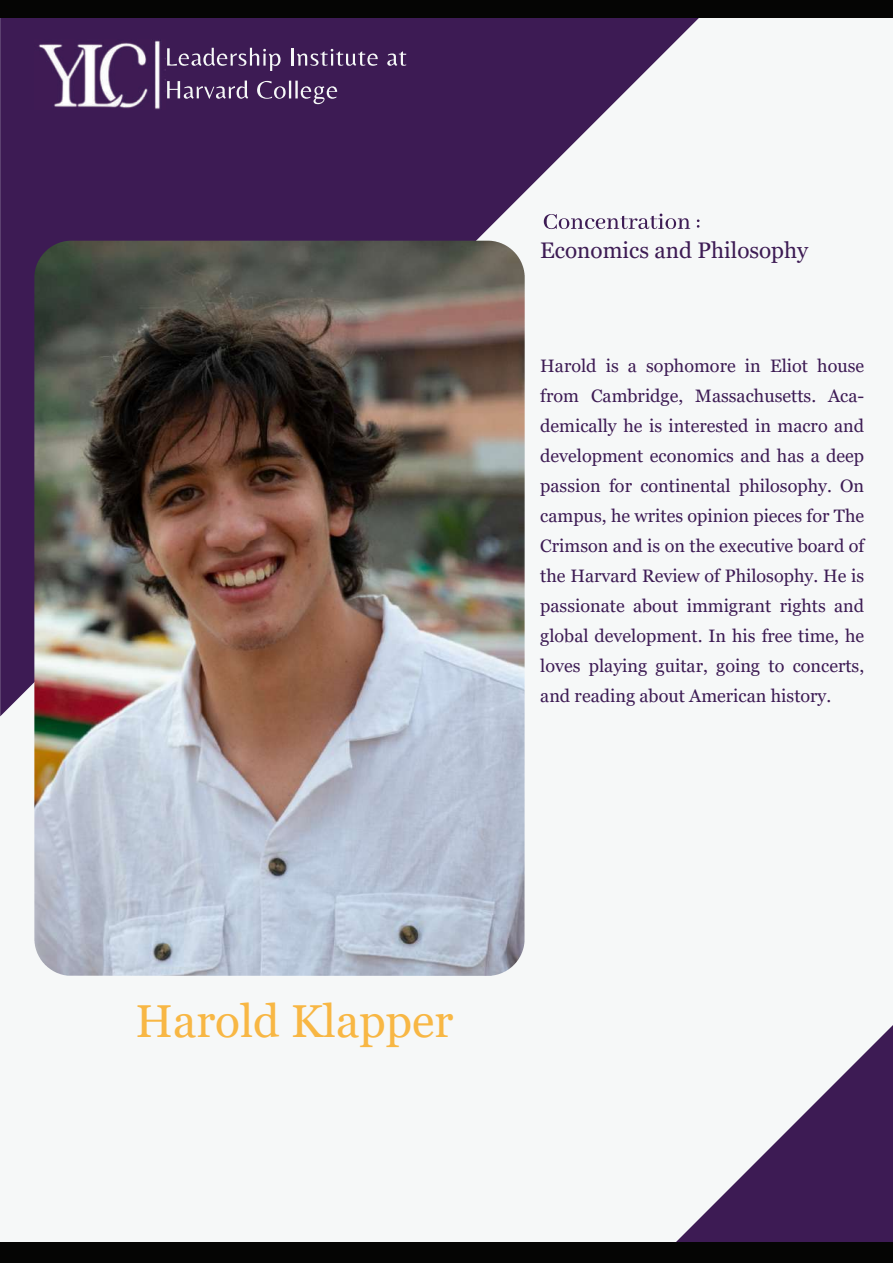
<style>
.page{position:relative;width:893px;height:1263px;background:#f6f8f8}
.page>*{position:absolute;margin:0;border:0;box-sizing:border-box;transform-origin:0 0}
.t1{font:46.2px "Georgia";color:#f8b744}
.t2{font:22.5px "Georgia";color:#3d1b54}
.t3{font:18px/30px "Georgia";color:#3d1b54;text-align:justify}
</style>
<div class="page">
<svg style="left:0;top:17px;width:717px;height:699px;fill:#3d1b54"></svg>
<div style="left:0;top:0;width:893px;height:17px;background:#050504"></div>
<img style="left:34px;top:241px;width:491px;height:735px">
<svg style="left:544px;top:214px;width:146px;height:15px"></svg>
<svg style="left:697px;top:219px;width:3px;height:9px"></svg>
<svg style="left:676px;top:1025px;width:217px;height:217px"></svg>
<div style="left:0;top:1242px;width:893px;height:21px;background:#050504"></div>
<img style="left:34px;top:39px;width:131px;height:71px">
<svg style="left:167px;top:48px;width:114px;height:23px;background:#624775"></svg>
<hr style="left:291px;top:48px;width:3px;height:18px;background:#f6f8f8">
<svg style="left:297px;top:49px;width:81px;height:17px"></svg>
<svg style="left:387px;top:51px;width:19px;height:15px"></svg>
<svg style="left:167px;top:81px;width:81px;height:18px"></svg>
<svg style="left:257px;top:81px;width:34px;height:18px"></svg>
<hr style="left:295px;top:81px;width:3px;height:17px;background:#f6f8f8">
<svg style="left:301px;top:86px;width:36px;height:18px"></svg>
<p class="t2" style="left:540px;top:236px;width:270px">Economics and Philosophy</p>
<p class="t3" style="left:540px;top:351px;width:326px">Harold is a sophomore in Eliot house from Cambridge, Massachusetts. Aca&shy;demically he is interested in macro and development economics and has a deep passion for continental philosophy. On campus, he writes opinion pieces for The Crimson and is on the executive board of the Harvard Review of Philosophy. He is passionate about immigrant rights and global development. In his free time, he loves playing guitar, going to concerts, and reading about American history.</p>
<h1 class="t1" style="left:136px;top:993px;width:319px">Harold Klapper</h1>
</div>
